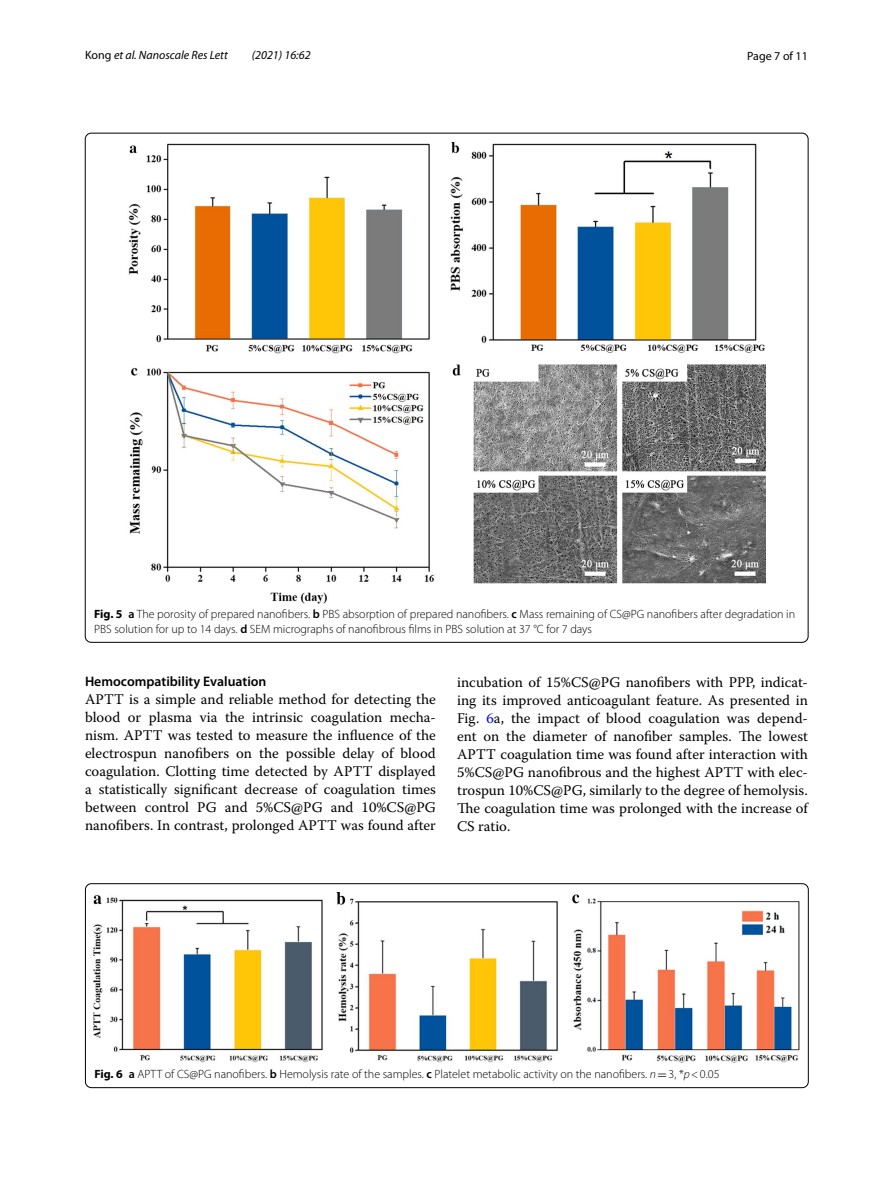
<style>
.page{position:relative;width:893px;height:1187px;background:#fff}
.page>*{position:absolute;margin:0;border:0;box-sizing:border-box;transform-origin:0 0}
.t1{font:14.7px/18px "Warnock Pro";color:#000;text-align:justify}
.t2{font:600 13.8px "Myriad Pro";color:#000}
.t3{font:300 12px/15px "Myriad Pro";color:#000}
.t4{font:italic 12px "Myriad Pro";color:#000}
.t5{font:12px "Myriad Pro";color:#000}
.s1{font-style:normal}
.s2{font-weight:700}
.s3{font-weight:600}
.s4{color:#00f}
.s5{font-style:italic}
.s6{font-family:"MTSY";font-weight:400}
</style>
<div class="page">
<img style="left:128px;top:142px;width:638px;height:461px">
<img style="left:94px;top:892px;width:706px;height:170px">
<div style="left:85px;top:883px;width:723px;height:204px;border:1px solid #000;border-radius:6px"></div>
<p class="t4" style="left:85px;top:48px;width:144px"><span class="s1">Kong</span> et al. Nanoscale Res Lett</p>
<p class="t4" style="left:252px;top:48px;width:60px">(2021) 16:62</p>
<p class="t5" style="left:747px;top:48px;width:62px">Page 7 of 11</p>
<p class="t3" style="left:94px;top:607px;width:702px"><span class="s2">Fig. 5</span> <span class="s3">a</span> The porosity of prepared nanofibers. <span class="s3">b</span> PBS absorption of prepared nanofibers. <span class="s3">c</span> Mass remaining of CS@PG nanofibers after degradation in<br>PBS solution for up to 14 days. <span class="s3">d</span> SEM micrographs of nanofibrous films in PBS solution at 37 °C for 7 days</p>
<p class="t2" style="left:85px;top:673px;width:183px">Hemocompatibility Evaluation</p>
<p class="t1" style="left:85px;top:690px;width:352px">APTT is a simple and reliable method for detecting the blood or plasma via the intrinsic coagulation mecha&shy;nism. APTT was tested to measure the influence of the electrospun nanofibers on the possible delay of blood coagulation. Clotting time detected by APTT displayed a statistically significant decrease of coagulation times between control PG and 5%CS@PG and 10%CS@PG nanofibers. In contrast, prolonged APTT was found after</p>
<p class="t1" style="left:457px;top:672px;width:352px">incubation of 15%CS@PG nanofibers with PPP, indicat&shy;ing its improved anticoagulant feature. As presented in Fig. <span class="s4">6</span>a, the impact of blood coagulation was depend&shy;ent on the diameter of nanofiber samples. The lowest APTT coagulation time was found after interaction with 5%CS@PG nanofibrous and the highest APTT with elec&shy;trospun 10%CS@PG, similarly to the degree of hemolysis.<br>The coagulation time was prolonged with the increase of CS ratio.</p>
<p class="t3" style="left:94px;top:1066px;width:627px"><span class="s2">Fig. 6</span> <span class="s3">a</span> APTT of CS@PG nanofibers. <span class="s3">b</span> Hemolysis rate of the samples. <span class="s3">c</span> Platelet metabolic activity on the nanofibers. <span class="s5">n</span><span class="s6">=</span>3, *<span class="s5">p</span>&lt;0.05</p>
</div>
